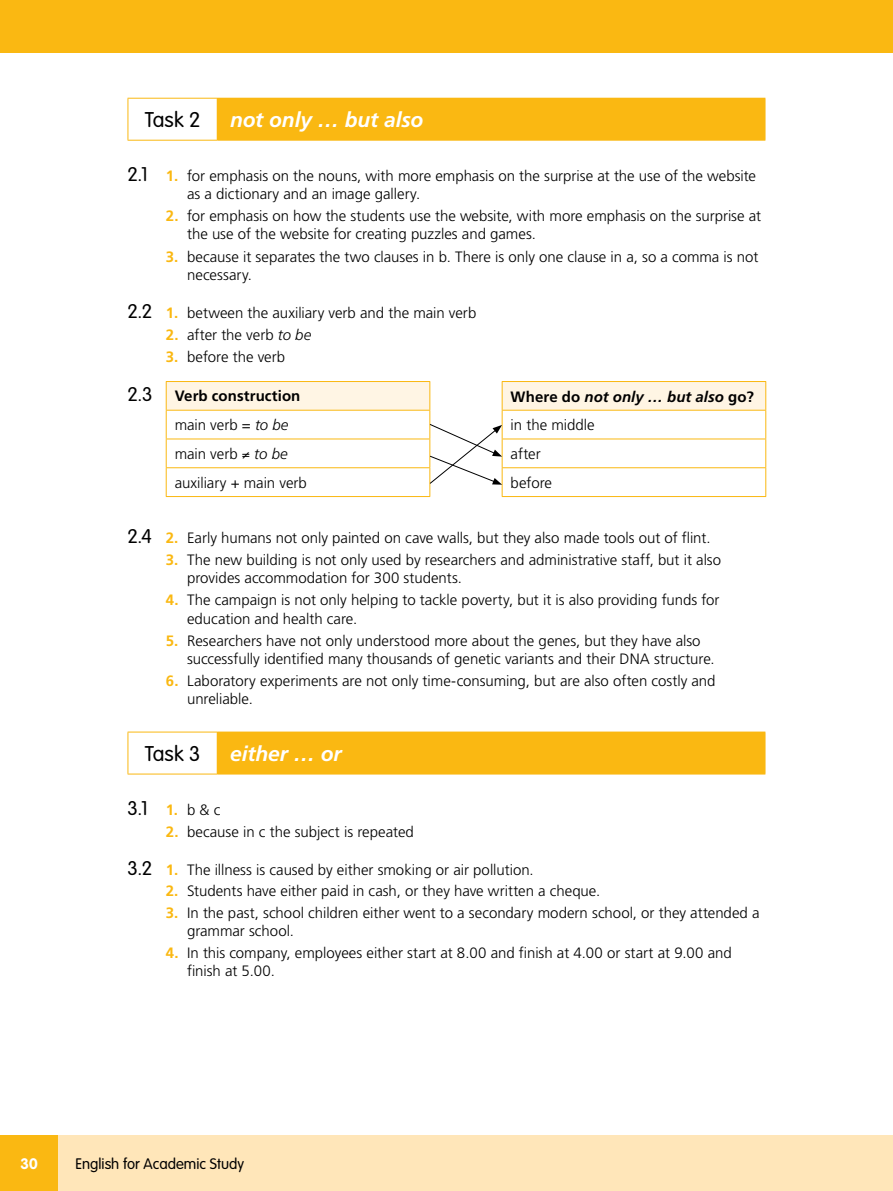
<style>
.page{position:relative;width:893px;height:1191px;background:#fff}
.page>*{position:absolute;margin:0;border:0;box-sizing:border-box;transform-origin:0 0}
.t1{font:italic 700 21px "Frutiger";letter-spacing:-.005em;color:#fff}
.t2{font:300 21px "VAG Rounded";color:#000}
.t3{font:300 19.5px "VAG Rounded";color:#000}
.t4{font:300 15px/18px "Frutiger";color:#000}
.t5{font:italic 700 15px "Frutiger";letter-spacing:.005em;color:#000}
.t6{font:300 15px "VAG Rounded";color:#000}
.t7{font:700 15px "Frutiger";letter-spacing:.005em;color:#000}
.t8{font:700 15px "VAG Rounded";color:#fff}
.s1{font-family:"VAG Rounded";font-size:19.5px}
.s2{font-weight:700;color:#fab812}
.s3{font-style:italic}
.s4{font-family:"VAG Rounded";font-weight:300;font-size:19.5px}
.s5{font-style:normal}
.s6{font-family:"Frutiger";font-weight:700;font-size:15px;color:#fab812}
.s7{font-family:"Frutiger";font-size:15px}
</style>
<div class="page">
<div style="left:58px;top:1135px;width:835px;height:56px;background:#ffe6b9"></div>
<div style="left:0;top:1135px;width:58px;height:56px;background:#fab812"></div>
<div style="left:0;top:0;width:893px;height:52px;background:#fab812"></div>
<div style="left:217px;top:98px;width:548px;height:42px;background:#fab812"></div>
<hr style="left:128px;top:98px;width:89px;height:1px;background:#fab812">
<hr style="left:128px;top:99px;width:1px;height:41px;background:#fab812">
<hr style="left:765px;top:99px;width:1px;height:41px;background:#fab812">
<hr style="left:128px;top:140px;width:89px;height:1px;background:#fab812">
<hr style="left:217px;top:140px;width:548px;height:1px;background:#fab812">
<hr style="left:166px;top:496px;width:264px;height:1px;background:#fab812">
<hr style="left:502px;top:496px;width:264px;height:1px;background:#fab812">
<svg style="left:166px;top:381px;width:600px;height:115px"></svg>
<div style="left:217px;top:732px;width:548px;height:42px;background:#fab812"></div>
<hr style="left:128px;top:731px;width:89px;height:1px;background:#fab812">
<hr style="left:128px;top:732px;width:1px;height:41px;background:#fab812">
<hr style="left:217px;top:731px;width:548px;height:1px;background:#fab812">
<hr style="left:765px;top:732px;width:1px;height:41px;background:#fab812">
<hr style="left:128px;top:773px;width:89px;height:1px;background:#fab812">
<h1 class="t2" style="left:145px;top:108px;width:57px">Task 2</h1>
<h1 class="t1" style="left:230px;top:108px;width:195px">not only … but also</h1>
<p class="t4" style="left:187px;top:167px;width:570px;text-indent:-60px"><span class="s1">2.1</span> <span class="s2">1.</span> for emphasis on the nouns, with more emphasis on the surprise at the use of the website as a dictionary and an image gallery.</p>
<p class="t4" style="left:187px;top:207px;width:576px;text-indent:-21px"><span class="s2">2.</span> for emphasis on how the students use the website, with more emphasis on the surprise at the use of the website for creating puzzles and games.</p>
<p class="t4" style="left:187px;top:247px;width:573px;text-indent:-21px"><span class="s2">3.</span> because it separates the two clauses in b. There is only one clause in a, so a comma is not necessary.</p>
<p class="t4" style="left:128px;top:304px;width:350px"><span class="s1">2.2</span> <span class="s2">1.</span> between the auxiliary verb and the main verb</p>
<p class="t4" style="left:166px;top:326px;width:147px"><span class="s2">2.</span> after the verb <span class="s3">to be</span></p>
<p class="t4" style="left:166px;top:348px;width:121px"><span class="s2">3.</span> before the verb</p>
<p class="t7" style="left:128px;top:387px;width:174px"><span class="s4">2.3</span> Verb construction</p>
<p class="t5" style="left:511px;top:388px;width:245px"><span class="s5">Where do</span> not only … but also <span class="s5">go?</span></p>
<p class="t4" style="left:175px;top:416px;width:115px">main verb = <span class="s3">to be</span></p>
<p class="t4" style="left:511px;top:416px;width:85px">in the middle</p>
<p class="t4" style="left:175px;top:445px;width:114px">main verb ≠ <span class="s3">to be</span></p>
<p class="t4" style="left:511px;top:445px;width:32px">after</p>
<p class="t4" style="left:175px;top:474px;width:134px">auxiliary + main verb</p>
<p class="t4" style="left:511px;top:474px;width:43px">before</p>
<p class="t4" style="left:128px;top:529px;width:584px"><span class="s1">2.4</span> <span class="s2">2.</span> Early humans not only painted on cave walls, but they also made tools out of flint.</p>
<p class="t4" style="left:187px;top:551px;width:536px;text-indent:-21px"><span class="s2">3.</span> The new building is not only used by researchers and administrative staff, but it also provides accommodation for 300 students.</p>
<p class="t4" style="left:187px;top:591px;width:534px;text-indent:-21px"><span class="s2">4.</span> The campaign is not only helping to tackle poverty, but it is also providing funds for education and health care.</p>
<p class="t4" style="left:187px;top:632px;width:529px;text-indent:-21px"><span class="s2">5.</span> Researchers have not only understood more about the genes, but they have also successfully identified many thousands of genetic variants and their DNA structure.</p>
<p class="t4" style="left:187px;top:672px;width:530px;text-indent:-21px"><span class="s2">6.</span> Laboratory experiments are not only time-consuming, but are also often costly and unreliable.</p>
<h1 class="t2" style="left:145px;top:742px;width:57px">Task 3</h1>
<h1 class="t1" style="left:230px;top:741px;width:113px">either … or</h1>
<h2 class="t3" style="left:128px;top:797px;width:94px">3.1 <span class="s6">1.</span> <span class="s7">b &amp; c</span></h2>
<p class="t4" style="left:166px;top:823px;width:250px"><span class="s2">2.</span> because in c the subject is repeated</p>
<p class="t4" style="left:128px;top:861px;width:408px"><span class="s1">3.2</span> <span class="s2">1.</span> The illness is caused by either smoking or air pollution.</p>
<p class="t4" style="left:166px;top:881px;width:436px"><span class="s2">2.</span> Students have either paid in cash, or they have written a cheque.</p>
<p class="t4" style="left:187px;top:904px;width:574px;text-indent:-21px"><span class="s2">3.</span> In the past, school children either went to a secondary modern school, or they attended a grammar school.</p>
<p class="t4" style="left:187px;top:944px;width:546px;text-indent:-21px"><span class="s2">4.</span> In this company, employees either start at 8.00 and finish at 4.00 or start at 9.00 and finish at 5.00.</p>
<p class="t8" style="left:20px;top:1154px;width:19px">30</p>
<p class="t6" style="left:75px;top:1155px;width:170px">English for Academic Study</p>
</div>
